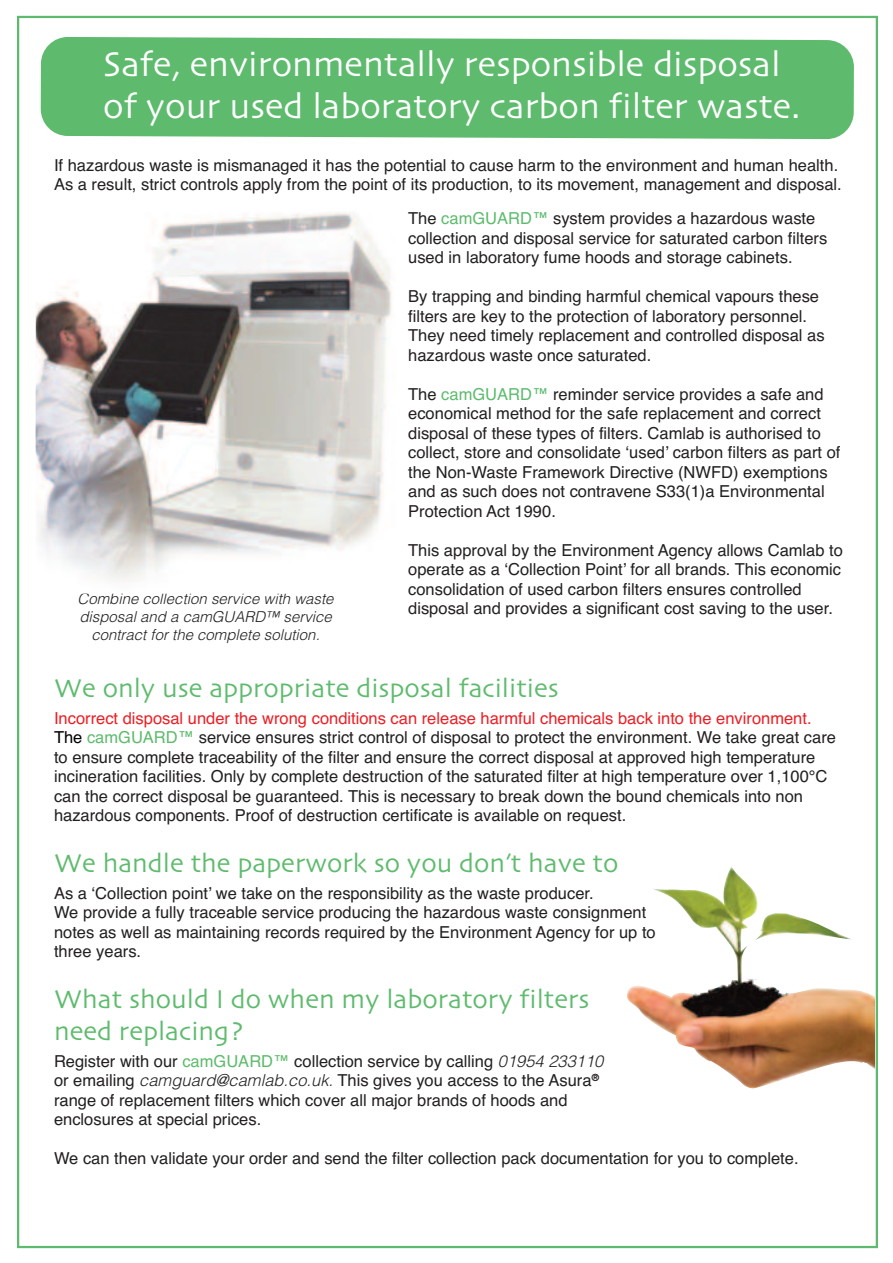
<style>
.page{position:relative;width:893px;height:1263px;background:#fff}
.page>*{position:absolute;margin:0;border:0;box-sizing:border-box;transform-origin:0 0}
.t1{font:36px/42px "Skia";color:#fff}
.t2{font:27px/31.5px "Skia";color:#5ebb6d}
.t3{font:16.5px/19.5px "Helvetica";color:#231f20}
.t4{font:italic 300 15px/18px "Helvetica";color:#231f20;text-align:center}
.s1{color:#5ebb6d}
.s2{color:#ee1d23}
.s3{color:#000}
.s4{font-family:"Univers"}
.s5{font-weight:300;font-style:italic}
</style>
<div class="page">
<img style="left:36px;top:208px;width:363px;height:385px;border-radius:27px">
<svg style="left:41px;top:37px;width:813px;height:102px;background:#72c37f"></svg>
<div style="left:103px;top:48px;width:716px;height:82px;background:#5ebb6d"></div>
<img style="left:627px;top:867px;width:248px;height:222px">
<h1 class="t1" style="left:103px;top:43px;width:699px">Safe, environmentally responsible disposal of your used laboratory carbon filter waste.</h1>
<p class="t3" style="left:54px;top:155px;width:789px">If hazardous waste is mismanaged it has the potential to cause harm to the environment and human health.<br>As a result, strict controls apply from the point of its production, to its movement, management and disposal.</p>
<p class="t3" style="left:408px;top:209px;width:421px">The <span class="s1">camGUARD™</span> system provides a hazardous waste collection and disposal service for saturated carbon filters used in laboratory fume hoods and storage cabinets.</p>
<p class="t3" style="left:408px;top:287px;width:418px">By trapping and binding harmful chemical vapours these filters are key to the protection of laboratory personnel.<br>They need timely replacement and controlled disposal as hazardous waste once saturated.</p>
<p class="t3" style="left:408px;top:384px;width:434px">The <span class="s1">camGUARD™</span> reminder service provides a safe and economical method for the safe replacement and correct disposal of these types of filters. Camlab is authorised to collect, store and consolidate ‘used’ carbon filters as part of the Non-Waste Framework Directive (NWFD) exemptions and as such does not contravene S33(1)a Environmental Protection Act 1990.</p>
<p class="t3" style="left:408px;top:540px;width:436px">This approval by the Environment Agency allows Camlab to operate as a ‘Collection Point’ for all brands. This economic consolidation of used carbon filters ensures controlled disposal and provides a significant cost saving to the user.</p>
<p class="t4" style="left:78px;top:589px;width:257px">Combine collection service with waste disposal and a camGUARD™ service contract for the complete solution.</p>
<h2 class="t2" style="left:54px;top:672px;width:506px">We only use appropriate disposal facilities</h2>
<p class="t3" style="left:54px;top:708px;width:783px"><span class="s2">Incorrect disposal under the wrong conditions can release harmful chemicals back into the environment.<br></span><span class="s3">The</span> <span class="s1">camGUARD™</span> service ensures strict control of disposal to protect the environment. We take great care to ensure complete traceability of the filter and ensure the correct disposal at approved high temperature incineration facilities. Only by complete destruction of the saturated filter at high temperature over 1,100<span class="s4">°</span>C can the correct disposal be guaranteed. This is necessary to break down the bound chemicals into non hazardous components. Proof of destruction certificate is available on request.</p>
<h2 class="t2" style="left:54px;top:847px;width:566px">We handle the paperwork so you don’t have to</h2>
<p class="t3" style="left:54px;top:883px;width:603px">As a ‘Collection point’ we take on the responsibility as the waste producer.<br>We provide a fully traceable service producing the hazardous waste consignment notes as well as maintaining records required by the Environment Agency for up to three years.</p>
<h2 class="t2" style="left:54px;top:983px;width:537px">What should I do when my laboratory filters need replacing?</h2>
<p class="t3" style="left:54px;top:1051px;width:551px">Register with our <span class="s1">camGUARD™</span> collection service by calling <span class="s5">01954 233110 </span>or emailing <span class="s5">camguard@camlab.co.uk.</span> This gives you access to the Asura<sup>® </sup>range of replacement filters which cover all major brands of hoods and enclosures at special prices.</p>
<p class="t3" style="left:54px;top:1149px;width:746px">We can then validate your order and send the filter collection pack documentation for you to complete.</p>
</div>
